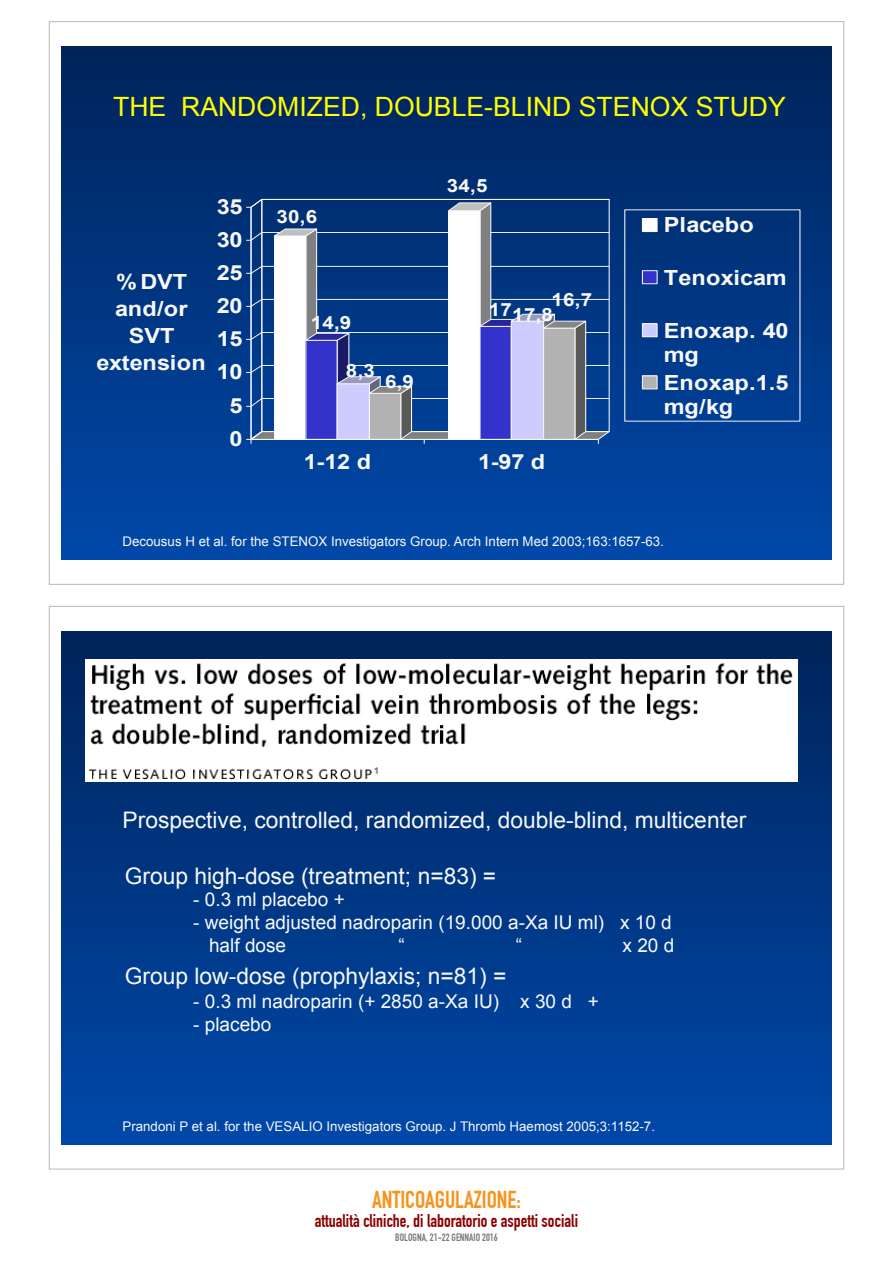
<style>
.page{position:relative;width:893px;height:1263px;background:#fff}
.page>*{position:absolute;margin:0;border:0;box-sizing:border-box;transform-origin:0 0}
.t1{font:26.55px "Arial";color:#ff0}
.t2{font:700 24px "DIN Condensed";color:#f7931d}
.t3{font:22.8px "Arial";color:#f8f8f8}
.t4{font:700 20.85px/27px "Arial";letter-spacing:-.015em;color:#f8f8f8;scale:1.13 1}
.t5{font:19.05px/22.8px "Arial";color:#f9f9f9}
.t6{font:700 18.3px "Arial";letter-spacing:.015em;color:#f8f8f8;scale:1.13 1}
.t7{font:700 18px "DIN Condensed";color:#8b0202}
.t8{font:13.35px "Arial";color:#f8f8f8}
.t9{font:700 10.5px "DIN Condensed";color:#76787b}
</style>
<div class="page">
<div style="left:62px;top:46px;width:769px;height:514px;background:linear-gradient(to bottom,#01245a,#0149aa)"></div>
<svg style="left:246px;top:198px;width:364px;height:246px"></svg>
<div style="left:642px;top:219px;width:15px;height:13px;background:#fff"></div>
<div style="left:642px;top:218px;width:16px;height:14px;border:1px solid #f8f8f8"></div>
<div style="left:642px;top:271px;width:15px;height:13px;background:#33c"></div>
<div style="left:642px;top:270px;width:16px;height:14px;border:1px solid #f8f8f8"></div>
<div style="left:642px;top:324px;width:15px;height:13px;background:#ccf"></div>
<div style="left:642px;top:323px;width:16px;height:14px;border:1px solid #f8f8f8"></div>
<div style="left:642px;top:376px;width:15px;height:13px;background:#b2b2b2"></div>
<div style="left:642px;top:375px;width:16px;height:14px;border:1px solid #f8f8f8"></div>
<div style="left:62px;top:631px;width:769px;height:513px;background:linear-gradient(to bottom,#06285d,#0047a9)"></div>
<img style="left:86px;top:660px;width:712px;height:121px">
<p class="t1" style="left:113px;top:89px;width:674px">THE RANDOMIZED, DOUBLE-BLIND STENOX STUDY</p>
<p class="t4" style="left:96px;top:269px;width:98px;text-align:center">% DVT and/or<br>SVT extension</p>
<p class="t4" style="left:217px;top:194px;width:24px">35</p>
<p class="t4" style="left:217px;top:227px;width:24px">30</p>
<p class="t4" style="left:217px;top:260px;width:24px">25</p>
<p class="t4" style="left:217px;top:293px;width:24px">20</p>
<p class="t4" style="left:217px;top:326px;width:24px">15</p>
<p class="t4" style="left:217px;top:359px;width:24px">10</p>
<p class="t4" style="left:230px;top:393px;width:13px">5</p>
<p class="t4" style="left:230px;top:426px;width:13px">0</p>
<p class="t6" style="left:276px;top:204px;width:38px">30,6</p>
<p class="t6" style="left:311px;top:310px;width:38px">14,9</p>
<p class="t6" style="left:346px;top:358px;width:27px">8,3</p>
<p class="t6" style="left:385px;top:369px;width:27px">6,9</p>
<p class="t6" style="left:447px;top:174px;width:38px">34,5</p>
<p class="t6" style="left:551px;top:287px;width:38px">16,7</p>
<p class="t6" style="left:489px;top:302px;width:58px">1717,8</p>
<p class="t4" style="left:304px;top:449px;width:61px">1-12 d</p>
<p class="t4" style="left:478px;top:449px;width:61px">1-97 d</p>
<p class="t4" style="left:664px;top:212px;width:81px">Placebo</p>
<p class="t4" style="left:664px;top:264px;width:110px">Tenoxicam</p>
<p class="t4" style="left:664px;top:319px;width:112px;line-height:24.3px">Enoxap. 40 mg</p>
<p class="t4" style="left:664px;top:371px;width:112px;line-height:24.3px">Enoxap.1.5 mg/kg</p>
<p class="t8" style="left:123px;top:533px;width:543px">Decousus H et al. for the STENOX Investigators Group. Arch Intern Med 2003;163:1657-63.</p>
<p class="t3" style="left:123px;top:805px;width:625px">Prospective, controlled, randomized, double-blind, multicenter</p>
<p class="t3" style="left:125px;top:860px;width:373px">Group high-dose (treatment; n=83) =</p>
<p class="t5" style="left:193px;top:888px;width:153px">- 0.3 ml placebo +</p>
<p class="t5" style="left:209px;top:911px;width:464px;text-indent:-16px">- weight adjusted nadroparin (19.000 a-Xa IU ml) x 10 d half dose</p>
<p class="t5" style="left:398px;top:934px;width:8px">“</p>
<p class="t5" style="left:516px;top:934px;width:8px">“</p>
<p class="t5" style="left:623px;top:934px;width:53px">x 20 d</p>
<p class="t3" style="left:125px;top:961px;width:383px">Group low-dose (prophylaxis; n=81) =</p>
<p class="t5" style="left:193px;top:990px;width:407px">- 0.3 ml nadroparin (+ 2850 a-Xa IU) x 30 d +</p>
<p class="t5" style="left:193px;top:1013px;width:80px">- placebo</p>
<p class="t8" style="left:123px;top:1117px;width:534px">Prandoni P et al. for the VESALIO Investigators Group. J Thromb Haemost 2005;3:1152-7.</p>
<h2 class="t2" style="left:372px;top:1185px;width:150px">ANTICOAGULAZIONE:</h2>
<h3 class="t7" style="left:315px;top:1210px;width:265px">attualità cliniche, di laboratorio e aspetti sociali</h3>
<p class="t9" style="left:395px;top:1231px;width:104px">BOLOGNA, 21-22 GENNAIO 2016</p>
</div>
